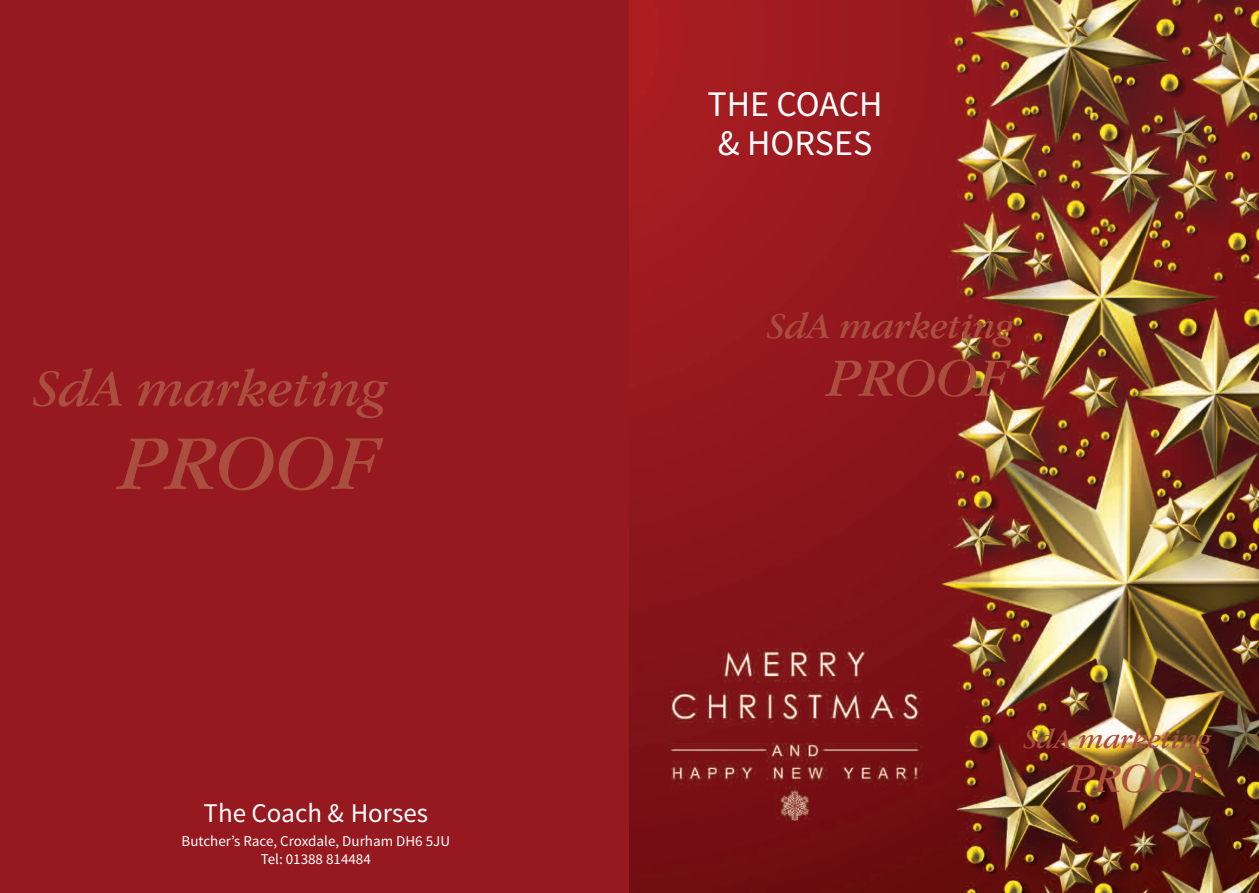
<style>
.page{position:relative;width:1259px;height:893px;background:#fff}
.page>*{position:absolute;margin:0;border:0;box-sizing:border-box;transform-origin:0 0}
.t1{font:italic 80.55px "Garamond IT Cby BT";color:#aa4e3e}
.t2{font:italic 56.1px "Garamond IT Cby BT";color:#aa4e3e}
.t3{font:italic 53.7px "Garamond IT Cby BT";color:#aa4e3e}
.t4{font:italic 42.75px "Garamond IT Cby BT";color:#aa4e3e}
.t5{font:italic 37.35px "Garamond IT Cby BT";color:#aa4e3e}
.t6{font:36px/39px "Source Sans Pro";color:#fff}
.t7{font:italic 28.5px "Garamond IT Cby BT";color:#aa4e3e}
.t8{font:27px "Source Sans Pro";color:#fff}
.t9{font:15px/18px "Source Sans Pro";color:#fff;text-align:center}
</style>
<div class="page">
<div style="left:0;top:0;width:655px;height:893px;background:#96191f"></div>
<img style="left:629px;top:0;width:630px;height:893px">
<h3 class="t3" style="left:34px;top:368px;width:354px">SdA marketing</h3>
<h1 class="t1" style="left:121px;top:433px;width:259px">PROOF</h1>
<h3 class="t8" style="left:203px;top:803px;width:226px">The Coach &amp; Horses</h3>
<p class="t9" style="left:182px;top:833px;width:270px">Butcher’s Race, Croxdale, Durham DH6 5JU<br>Tel: 01388 814484</p>
<h3 class="t6" style="left:707px;top:87px;width:177px">THE COACH &amp; HORSES</h3>
<h3 class="t5" style="left:768px;top:312px;width:247px">SdA marketing</h3>
<h2 class="t2" style="left:828px;top:357px;width:181px">PROOF</h2>
<h3 class="t7" style="left:1024px;top:728px;width:189px">SdA marketing</h3>
<h3 class="t4" style="left:1070px;top:762px;width:138px">PROOF</h3>
</div>
